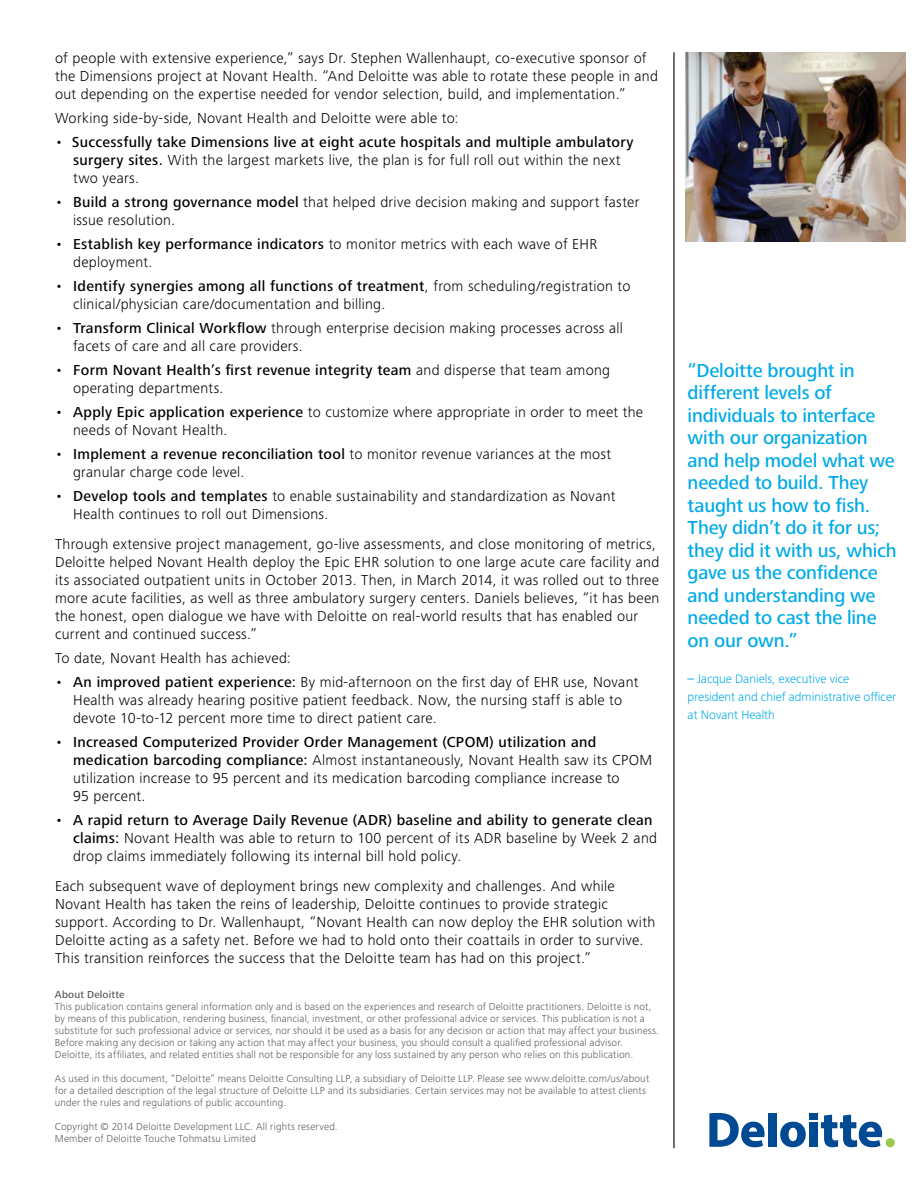
<style>
.page{position:relative;width:918px;height:1188px;background:#fff}
.page>*{position:absolute;margin:0;border:0;box-sizing:border-box;transform-origin:0 0}
.t1{font:500 19.5px/22.5px "Frutiger Next Pro";letter-spacing:-.01em;color:#00aae7}
.t2{font:300 15px/18px "Frutiger Next Pro";letter-spacing:.02em;color:#000}
.t3{font:500 15px/18px "Frutiger Next Pro";letter-spacing:.02em;color:#000}
.t4{font:300 12.75px/18px "Frutiger Next Pro";color:#00aae7}
.t5{font:300 10.5px/12px "Frutiger Next Pro";letter-spacing:.015em;color:#58595b}
.t6{font:500 10.5px "Frutiger Next Pro";letter-spacing:.02em;color:#58595b}
.s1{font-weight:300}
.s2{font-weight:500}
.s3{font-weight:300;color:#fff}
</style>
<div class="page">
<div style="left:768px;top:1113px;width:8px;height:34px;background:#004a94"></div>
<svg style="left:780px;top:1122px;width:26px;height:25px"></svg>
<div style="left:809px;top:1122px;width:9px;height:25px;background:#004a94"></div>
<div style="left:809px;top:1113px;width:9px;height:7px;background:#004a94"></div>
<svg style="left:821px;top:1115px;width:61px;height:32px"></svg>
<div style="left:886px;top:1138px;width:9px;height:9px;background:#99ca49;border-radius:50%"></div>
<svg style="left:709px;top:1113px;width:56px;height:34px"></svg>
<hr style="left:673px;top:52px;width:2px;height:1096px;background:#000">
<img style="left:685px;top:52px;width:220px;height:189px">
<p class="t2" style="left:55px;top:50px;width:604px">of people with extensive experience,” says Dr. Stephen Wallenhaupt, co-executive sponsor of the Dimensions project at Novant Health. “And Deloitte was able to rotate these people in and out depending on the expertise needed for vendor selection, build, and implementation.”</p>
<p class="t2" style="left:55px;top:110px;width:405px">Working side-by-side, Novant Health and Deloitte were able to:</p>
<p class="t3" style="left:73px;top:134px;width:562px;text-indent:-18px"><span class="s1">•</span> Successfully take Dimensions live at eight acute hospitals and multiple ambulatory surgery sites. <span class="s1">With the largest markets live, the plan is for full roll out within the next two years.</span></p>
<p class="t2" style="left:73px;top:194px;width:568px;text-indent:-18px">• <span class="s2">Build a strong governance model</span> that helped drive decision making and support faster issue resolution.</p>
<p class="t2" style="left:73px;top:236px;width:526px;text-indent:-18px">• <span class="s2">Establish key performance indicators</span> to monitor metrics with each wave of EHR deployment.</p>
<p class="t2" style="left:73px;top:278px;width:559px;text-indent:-18px">• <span class="s2">Identify synergies among all functions of treatment</span>, from scheduling/registration to clinical/physician care/documentation and billing.</p>
<p class="t2" style="left:73px;top:320px;width:551px;text-indent:-18px">• <span class="s2">Transform Clinical Workflow</span> through enterprise decision making processes across all facets of care and all care providers.</p>
<p class="t2" style="left:73px;top:362px;width:539px;text-indent:-18px">• <span class="s2">Form Novant Health’s first revenue integrity team</span> and disperse that team among operating departments.</p>
<p class="t2" style="left:73px;top:404px;width:572px;text-indent:-18px">• <span class="s2">Apply Epic application experience</span> to customize where appropriate in order to meet the needs of Novant Health.</p>
<p class="t2" style="left:73px;top:446px;width:540px;text-indent:-18px">• <span class="s2">Implement a revenue reconciliation tool</span> to monitor revenue variances at the most granular charge code level.</p>
<p class="t2" style="left:73px;top:488px;width:544px;text-indent:-18px">• <span class="s2">Develop tools and templates</span> to enable sustainability and standardization as Novant<br>Health continues to roll out Dimensions.</p>
<p class="t2" style="left:55px;top:536px;width:606px">Through extensive project management, go-live assessments, and close monitoring of metrics, Deloitte helped Novant Health deploy the Epic EHR solution to one large acute care facility and its associated outpatient units in October 2013. Then, in March 2014, it was rolled out to three more acute facilities, as well as three ambulatory surgery centers. Daniels believes, “it has been the honest, open dialogue we have with Deloitte on real-world results that has enabled our current and continued success.”</p>
<p class="t2" style="left:55px;top:650px;width:237px">To date, Novant Health has achieved:</p>
<p class="t2" style="left:73px;top:674px;width:567px;text-indent:-18px">• <span class="s2">An improved patient experience:</span> By mid-afternoon on the first day of EHR use, Novant<br>Health was already hearing positive patient feedback. Now, the nursing staff is able to devote 10-to-12 percent more time to direct patient care.</p>
<p class="t2" style="left:73px;top:734px;width:581px;text-indent:-18px">• <span class="s2">Increased Computerized Provider Order Management (CPOM) utilization and medication barcoding compliance:</span> Almost instantaneously, Novant Health saw its CPOM utilization increase to 95 percent and its medication barcoding compliance increase to<br>95 percent.</p>
<p class="t2" style="left:73px;top:812px;width:586px;text-indent:-18px">• <span class="s2">A rapid return to Average Daily Revenue (ADR) baseline and ability to generate clean claims:</span> Novant Health was able to return to 100 percent of its ADR baseline by Week 2 and drop claims immediately following its internal bill hold policy.</p>
<p class="t2" style="left:55px;top:878px;width:602px">Each subsequent wave of deployment brings new complexity and challenges. And while Novant Health has taken the reins of leadership, Deloitte continues to provide strategic support. According to Dr. Wallenhaupt, “Novant Health can now deploy the EHR solution with Deloitte acting as a safety net. Before we had to hold onto their coattails in order to survive.<br>This transition reinforces the success that the Deloitte team has had on this project.”</p>
<p class="t6" style="left:55px;top:989px;width:71px">About Deloitte</p>
<p class="t5" style="left:55px;top:1001px;width:606px">This publication contains general information only and is based on the experiences and research of Deloitte practitioners. Deloitte is not, by means of this publication, rendering business, financial, investment, or other professional advice or services. This publication is not a substitute for such professional advice or services, nor should it be used as a basis for any decision or action that may affect your business.<br>Before making any decision or taking any action that may affect your business, you should consult a qualified professional advisor.<br>Deloitte, its affiliates, and related entities shall not be responsible for any loss sustained by any person who relies on this publication.</p>
<p class="t5" style="left:55px;top:1073px;width:596px">As used in this document, “Deloitte” means Deloitte Consulting LLP, a subsidiary of Deloitte LLP. Please see www.deloitte.com/us/about for a detailed description of the legal structure of Deloitte LLP and its subsidiaries. Certain services may not be available to attest clients under the rules and regulations of public accounting.</p>
<p class="t5" style="left:55px;top:1121px;width:284px">Copyright © 2014 Deloitte Development LLC. All rights reserved.<br>Member of Deloitte Touche Tohmatsu Limited</p>
<p class="t1" style="left:688px;top:360px;width:211px">“Deloitte brought in different levels of individuals to interface with our organization and help model what we needed to build. They taught us how to fish.<br>They didn’t do it for us; they did it with us, which gave us the confidence and understanding we needed to cast the line on our own.”<span class="s3">p</span></p>
<p class="t4" style="left:688px;top:670px;width:210px"><span class="s2">–</span> Jacque Daniels, executive vice president and chief administrative officer at Novant Health</p>
</div>
